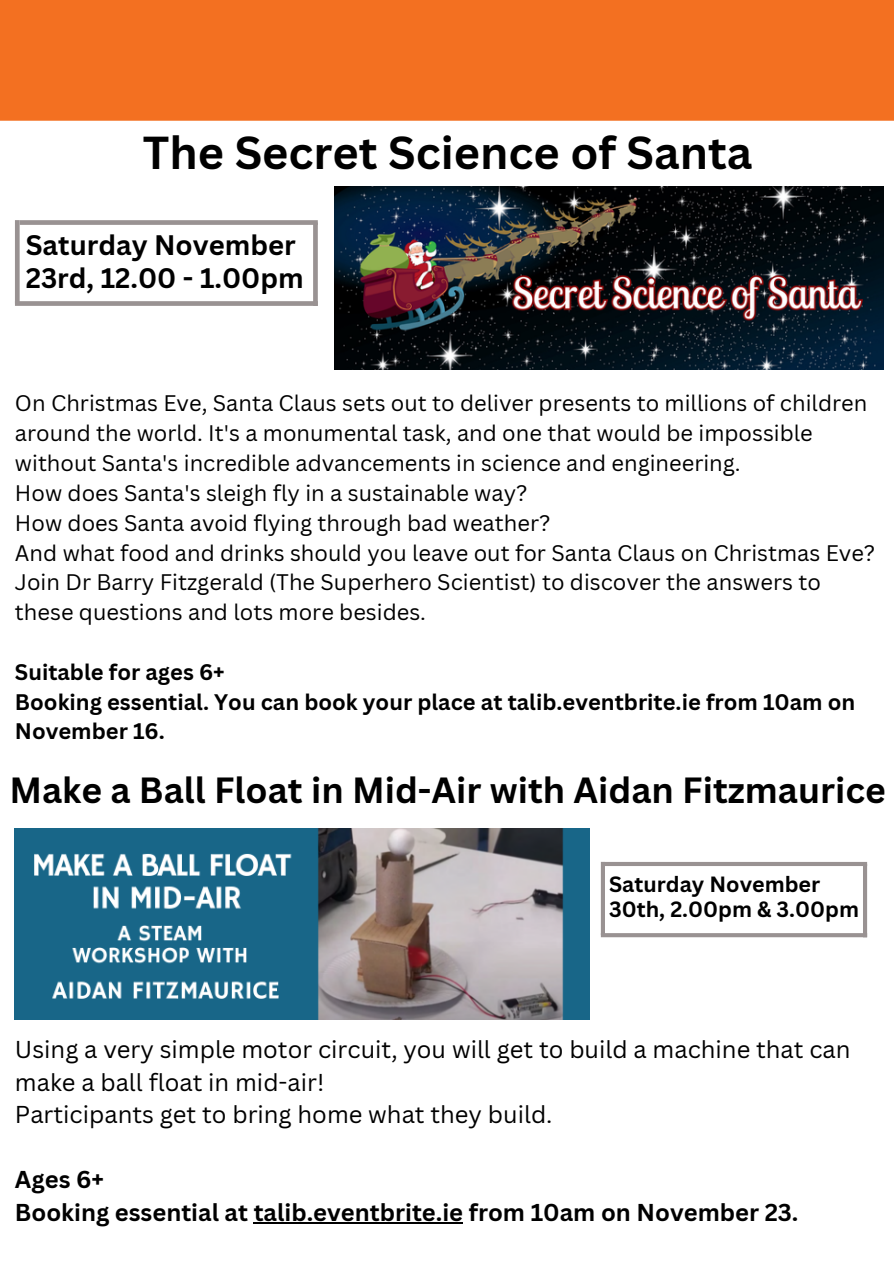
<style>
.page{position:relative;width:894px;height:1264px;background:#fff}
.page>*{position:absolute;margin:0;border:0;box-sizing:border-box;transform-origin:0 0}
.t1{font:700 45px "Canva Sans";color:#000}
.t2{font:700 35.4px "Canva Sans";color:#000}
.t3{font:700 27.45px/32.8px "Canva Sans";color:#000}
.t4{font:23.7px/32.5px "Canva Sans";color:#000}
.t5{font:700 23.7px/32.5px "Canva Sans";color:#000}
.t6{font:21.9px/29.8px "Canva Sans";color:#000}
.t7{font:700 21.9px/29.8px "Canva Sans";color:#000}
.t8{font:700 21.45px/25.7px "Canva Sans";color:#000}
</style>
<div class="page">
<div style="left:0;top:0;width:893px;height:121px;background:#f37021"></div>
<div style="left:20px;top:220px;width:298px;height:5px;background:#999292"></div>
<div style="left:15px;top:220px;width:5px;height:83px;background:#999292"></div>
<div style="left:313px;top:222px;width:5px;height:84px;background:#999292"></div>
<div style="left:15px;top:301px;width:303px;height:5px;background:#999292"></div>
<img style="left:334px;top:186px;width:549px;height:184px">
<div style="left:604px;top:861px;width:262px;height:5px;background:#999292"></div>
<svg style="left:600px;top:861px;width:4px;height:72px"></svg>
<svg style="left:863px;top:866px;width:3px;height:67px"></svg>
<svg style="left:600px;top:933px;width:266px;height:4px"></svg>
<img style="left:15px;top:828px;width:574px;height:191px">
<hr style="left:253px;top:1221px;width:210px;height:2px;background:#000">
<p class="t1" style="left:143px;top:120px;width:611px">The Secret Science of Santa</p>
<h2 class="t3" style="left:26px;top:228px;width:279px">Saturday November<br>23rd, 12.00 - 1.00pm</h2>
<p class="t6" style="left:15px;top:388px;width:853px">On Christmas Eve, Santa Claus sets out to deliver presents to millions of children around the world. It's a monumental task, and one that would be impossible without Santa's incredible advancements in science and engineering.</p>
<p class="t6" style="left:15px;top:477px;width:514px">How does Santa's sleigh fly in a sustainable way?</p>
<p class="t6" style="left:15px;top:507px;width:537px">How does Santa avoid flying through bad weather?</p>
<p class="t6" style="left:15px;top:537px;width:861px">And what food and drinks should you leave out for Santa Claus on Christmas Eve?</p>
<p class="t6" style="left:15px;top:567px;width:807px">Join Dr Barry Fitzgerald (The Superhero Scientist) to discover the answers to these questions and lots more besides.</p>
<p class="t7" style="left:15px;top:656px;width:841px">Suitable for ages 6+<br>Booking essential. You can book your place at talib.eventbrite.ie from 10am on<br>November 16.</p>
<h6 class="t2" style="left:9px;top:765px;width:877px">Make a Ball Float in Mid-Air with Aidan Fitzmaurice</h6>
<h4 class="t8" style="left:609px;top:870px;width:251px">Saturday November<br>30th, 2.00pm &amp; 3.00pm</h4>
<h5 class="t4" style="left:15px;top:1032px;width:836px">Using a very simple motor circuit, you will get to build a machine that can make a ball float in mid-air!<br>Participants get to bring home what they build.</h5>
<h4 class="t5" style="left:15px;top:1162px;width:784px">Ages 6+<br>Booking essential at talib.eventbrite.ie from 10am on November 23.</h4>
</div>
